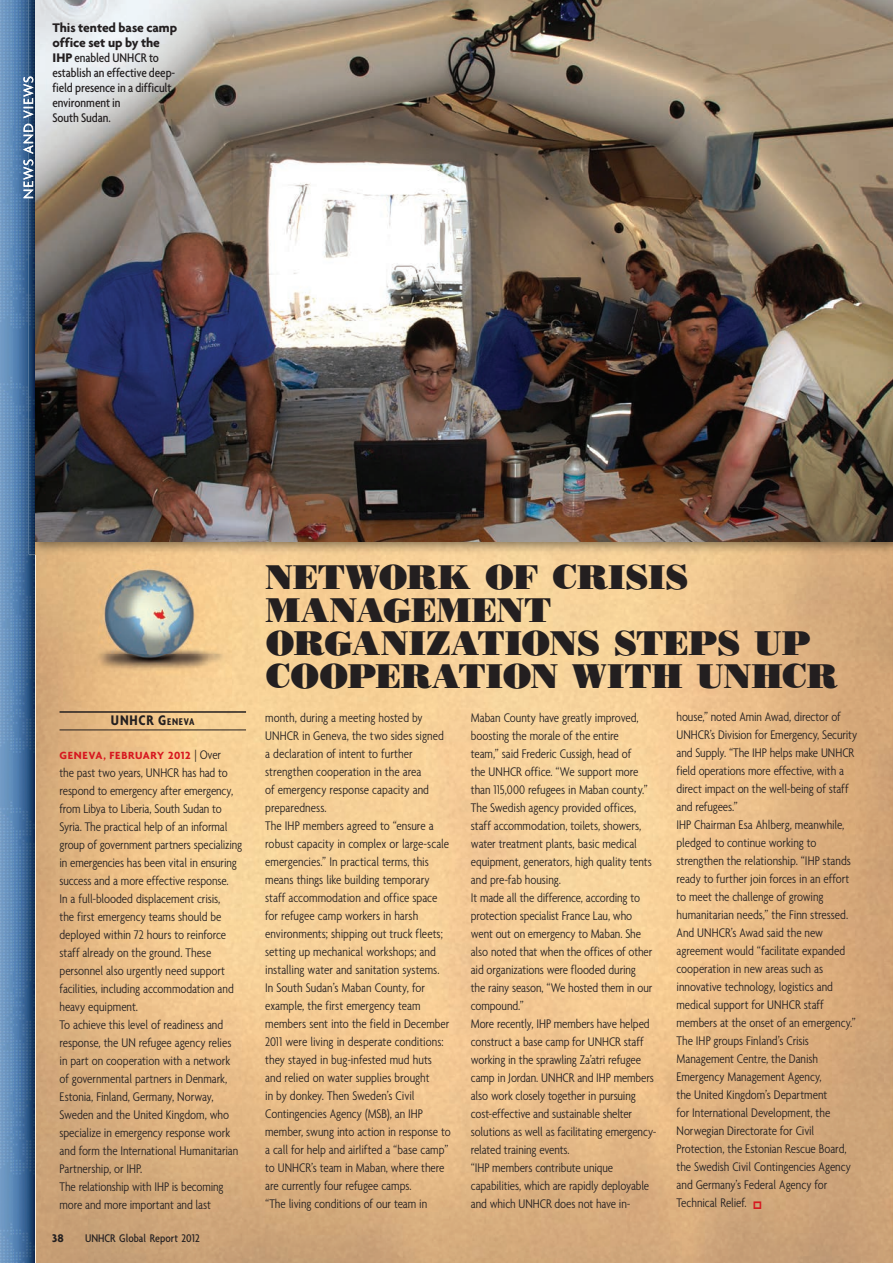
<style>
.page{position:relative;width:893px;height:1263px;background:#fff}
.page>*{position:absolute;margin:0;border:0;box-sizing:border-box;transform-origin:0 0}
.t1{font:34.5px/33px "Bodoni Poster";color:#231f20}
.t2{font:700 condensed 15px "Agenda";letter-spacing:.055em;color:#231f20}
.t3{font:300 condensed 13.5px/18px "Agenda";letter-spacing:-.005em;color:#231f20}
.t4{font:500 condensed 13.5px/15px "Agenda";letter-spacing:-.01em;color:#231f20}
.t5{font:500 condensed 12px "Agenda";color:#231f20}
.t6{font:700 12px "Agenda";color:#231f20}
.t7{font:700 11.25px "Agenda";letter-spacing:.055em;color:#d7171f}
.s1{font-weight:700;font-stretch:normal}
.s2{font-size:10.5px}
.s3{font-weight:300;font-stretch:condensed;font-size:13.5px;color:#231f20}
</style>
<div class="page">
<img style="left:0;top:0;width:36px;height:1263px">
<img style="left:36px;top:604px;width:53px;height:659px">
<img style="left:197px;top:604px;width:696px;height:659px">
<img style="left:89px;top:701px;width:108px;height:562px">
<svg style="left:23px;top:77px;width:6px;height:121px"></svg>
<img style="left:29px;top:0;width:864px;height:554px">
<img style="left:29px;top:77px;width:4px;height:121px">
<img style="left:36px;top:0;width:857px;height:541px">
<hr style="left:60px;top:711px;width:186px;height:2px;background:#231f20">
<hr style="left:60px;top:730px;width:186px;height:1px;background:#231f20">
<img style="left:64px;top:563px;width:167px;height:138px">
<svg style="left:753px;top:1201px;width:8px;height:8px"></svg>
<p class="t4" style="left:52px;top:20px;width:126px"><span class="s1">This tented base camp office set up by the<br>IHP</span> enabled UNHCR to establish an effective deep&shy;field presence in a difficult environment in<br>South Sudan.</p>
<p class="t2" style="left:111px;top:711px;width:85px">UNHCR G<span class="s2">ENEVA</span></p>
<p class="t7" style="left:60px;top:749px;width:163px">GENEVA, FEBRUARY 2012 <span class="s3">| Over</span></p>
<p class="t3" style="left:60px;top:764px;width:184px">the past two years, UNHCR has had to respond to emergency after emergency, from Libya to Liberia, South Sudan to Syria. The practical help of an informal group of government partners specializing in emergencies has been vital in ensuring success and a more effective response.<br>In a full-blooded displacement crisis,<br>the first emergency teams should be deployed within 72 hours to reinforce staff already on the ground. These personnel also urgently need support facilities, including accommodation and heavy equipment.<br>To achieve this level of readiness and response, the UN refugee agency relies in part on cooperation with a network of governmental partners in Denmark, Estonia, Finland, Germany, Norway, Sweden and the United Kingdom, who specialize in emergency response work and form the International Humanitarian Partnership, or IHP.<br>The relationship with IHP is becoming more and more important and last</p>
<p class="t6" style="left:52px;top:1230px;width:13px">38</p>
<p class="t5" style="left:85px;top:1231px;width:116px">UNHCR Global Report 2012</p>
<h1 class="t1" style="left:266px;top:560px;width:574px">NETWORK OF CRISIS<br>MANAGEMENT<br>ORGANIZATIONS STEPS UP<br>COOPERATION WITH UNHCR</h1>
<p class="t3" style="left:265px;top:708px;width:187px">month, during a meeting hosted by UNHCR in Geneva, the two sides signed a declaration of intent to further strengthen cooperation in the area<br>of emergency response capacity and preparedness.<br>The IHP members agreed to “ensure a robust capacity in complex or large-scale emergencies.” In practical terms, this means things like building temporary staff accommodation and office space for refugee camp workers in harsh environments; shipping out truck fleets; setting up mechanical workshops; and installing water and sanitation systems.<br>In South Sudan’s Maban County, for example, the first emergency team members sent into the field in December 2011 were living in desperate conditions: they stayed in bug-infested mud huts and relied on water supplies brought<br>in by donkey. Then Sweden’s Civil Contingencies Agency (MSB), an IHP member, swung into action in response to a call for help and airlifted a “base camp” to UNHCR’s team in Maban, where there are currently four refugee camps.<br>“The living conditions of our team in</p>
<p class="t3" style="left:471px;top:708px;width:187px">Maban County have greatly improved, boosting the morale of the entire<br>team,” said Frederic Cussigh, head of<br>the UNHCR office. “We support more than 115,000 refugees in Maban county.” The Swedish agency provided offices, staff accommodation, toilets, showers, water treatment plants, basic medical equipment, generators, high quality tents and pre-fab housing.<br>It made all the difference, according to protection specialist France Lau, who went out on emergency to Maban. She also noted that when the offices of other aid organizations were flooded during<br>the rainy season, “We hosted them in our compound.”<br>More recently, IHP members have helped construct a base camp for UNHCR staff working in the sprawling Za’atri refugee camp in Jordan. UNHCR and IHP members also work closely together in pursuing cost-effective and sustainable shelter solutions as well as facilitating emergency&shy;related training events.<br>“IHP members contribute unique capabilities, which are rapidly deployable and which UNHCR does not have in-</p>
<p class="t3" style="left:676px;top:708px;width:182px">house,” noted Amin Awad, director of UNHCR’s Division for Emergency, Security and Supply. “The IHP helps make UNHCR field operations more effective, with a direct impact on the well-being of staff and refugees.”<br>IHP Chairman Esa Ahlberg, meanwhile, pledged to continue working to strengthen the relationship. “IHP stands ready to further join forces in an effort to meet the challenge of growing humanitarian needs,” the Finn stressed.<br>And UNHCR’s Awad said the new agreement would “facilitate expanded cooperation in new areas such as innovative technology, logistics and medical support for UNHCR staff members at the onset of an emergency.” The IHP groups Finland’s Crisis Management Centre, the Danish Emergency Management Agency,<br>the United Kingdom’s Department<br>for International Development, the Norwegian Directorate for Civil Protection, the Estonian Rescue Board, the Swedish Civil Contingencies Agency and Germany’s Federal Agency for Technical Relief.</p>
</div>
